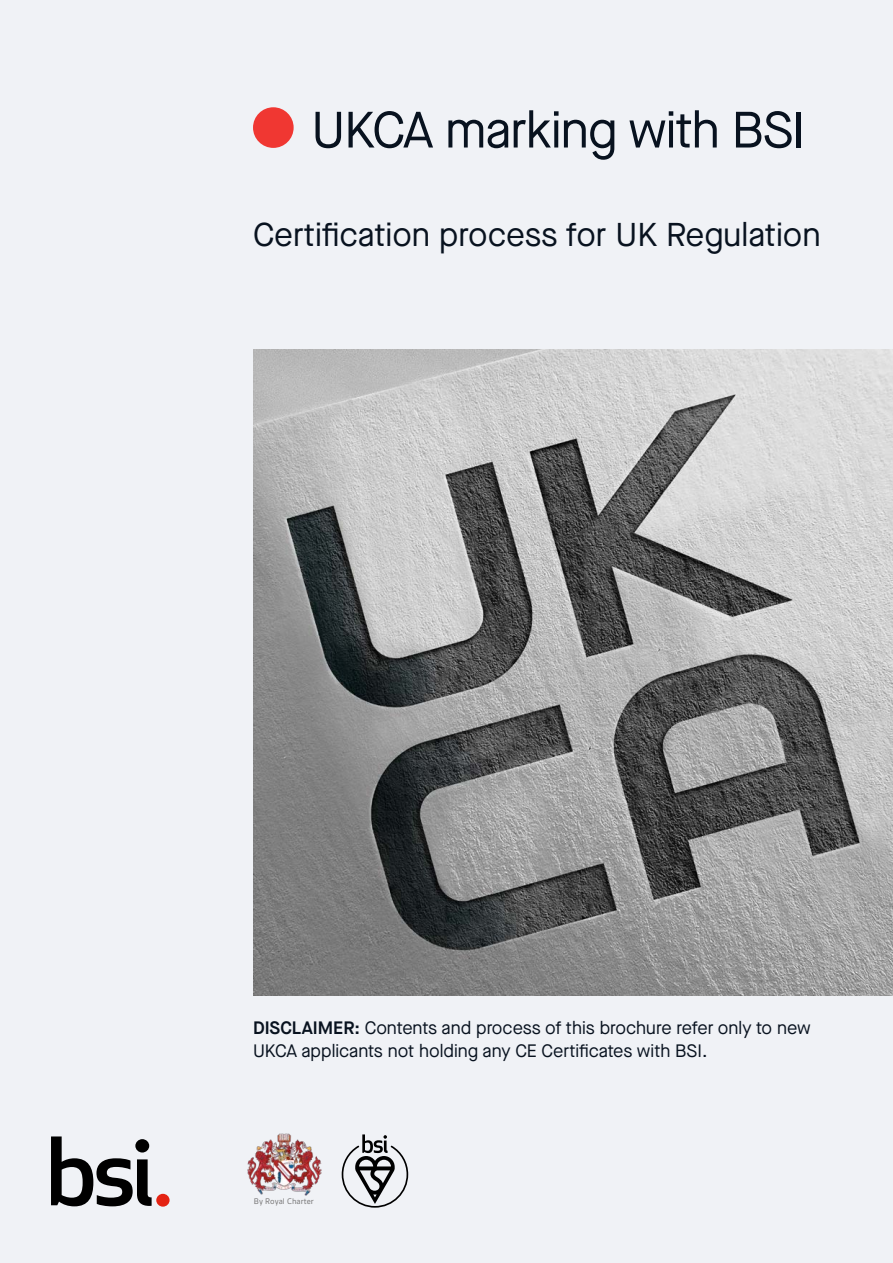
<style>
.page{position:relative;width:893px;height:1263px;background:#f0f2f6}
.page>*{position:absolute;margin:0;border:0;box-sizing:border-box;transform-origin:0 0}
.t1{font:51px "Maison Neue";letter-spacing:-.02em;color:#08121f}
.t2{font:33px "Maison Neue";color:#08121f}
.t3{font:18px/22.5px "Maison Neue";color:#08121f}
.t4{font:8.7px "BSI Gesta";color:#706f6f}
.s1{font-weight:600}
</style>
<div class="page">
<img style="left:253px;top:350px;width:640px;height:646px">
<div style="left:156px;top:1194px;width:14px;height:12px;background:#e42313;border-radius:50%"></div>
<svg style="left:51px;top:1136px;width:101px;height:70px"></svg>
<div style="left:253px;top:107px;width:41px;height:41px;background:#f03732;border-radius:50%"></div>
<svg style="left:342px;top:1134px;width:66px;height:74px"></svg>
<img style="left:247px;top:1133px;width:75px;height:63px">
<h1 class="t1" style="left:311px;top:96px;width:495px">UKCA marking with BSI</h1>
<h2 class="t2" style="left:253px;top:213px;width:569px">Certification process for UK Regulation</h2>
<p class="t3" style="left:253px;top:1016px;width:559px"><span class="s1">DISCLAIMER:</span> Contents and process of this brochure refer only to new<br>UKCA applicants not holding any CE Certificates with BSI.</p>
<p class="t4" style="left:254px;top:1197px;width:61px">By Royal Charter</p>
</div>
